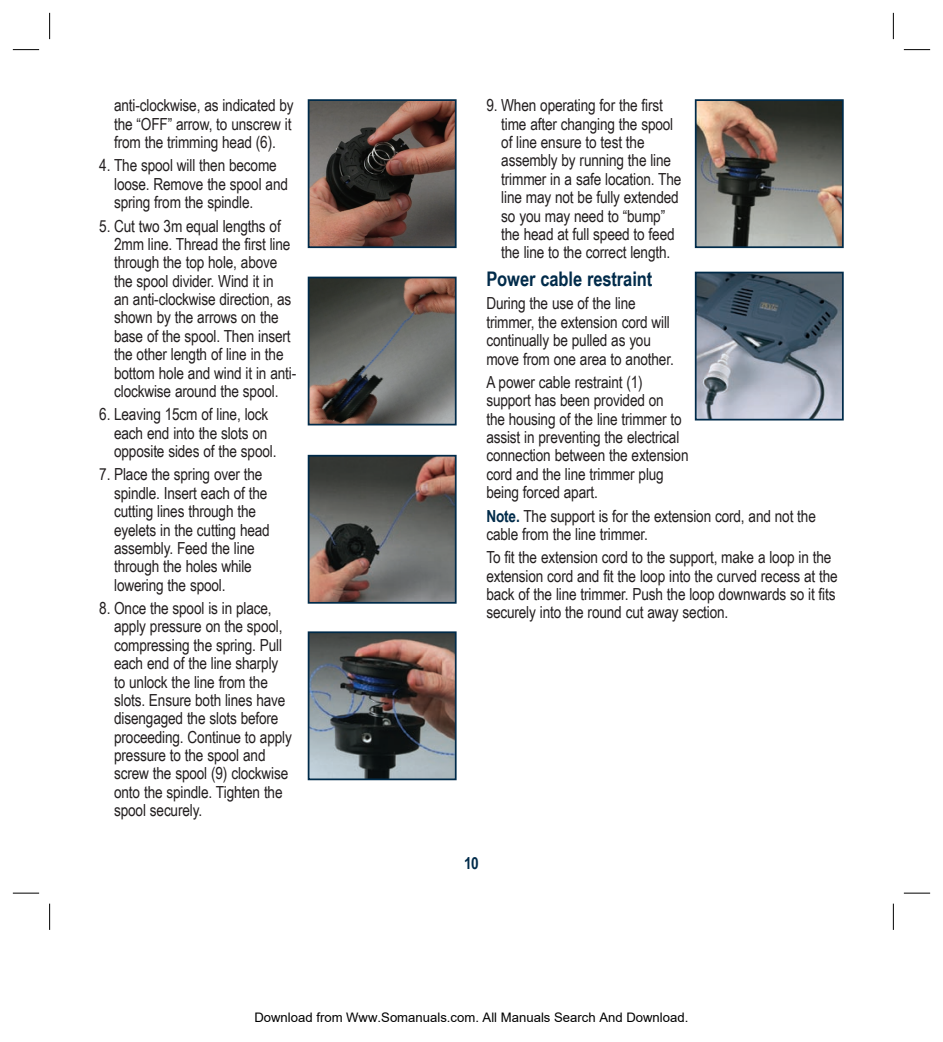
<style>
.page{position:relative;width:943px;height:1042px;background:#fff}
.page>*{position:absolute;margin:0;border:0;box-sizing:border-box;transform-origin:0 0}
.t1{font:700 20.12px "Arial Narrow";letter-spacing:-.005em;color:#002b4a}
.t2{font:16.62px/18.4px "Arial Narrow";letter-spacing:-.01em;color:#231f20}
.t3{font:700 16.62px "Arial Narrow";color:#002b4a}
.t4{font:13.12px "Arial";color:#000}
.s1{font-weight:700;color:#002b4a}
</style>
<div class="page">
<img style="left:311px;top:102px;width:142px;height:143px">
<div style="left:308px;top:99px;width:148px;height:149px;border:2px solid #002b4a"></div>
<img style="left:311px;top:280px;width:142px;height:142px">
<div style="left:308px;top:277px;width:148px;height:148px;border:2px solid #002b4a"></div>
<img style="left:311px;top:458px;width:142px;height:143px">
<div style="left:308px;top:455px;width:148px;height:149px;border:2px solid #002b4a"></div>
<img style="left:311px;top:634px;width:142px;height:143px">
<div style="left:308px;top:631px;width:148px;height:149px;border:2px solid #002b4a"></div>
<img style="left:697px;top:102px;width:143px;height:143px">
<div style="left:694px;top:99px;width:149px;height:149px;border:2px solid #002b4a"></div>
<img style="left:697px;top:275px;width:143px;height:142px">
<div style="left:694px;top:272px;width:149px;height:148px;border:2px solid #002b4a"></div>
<svg style="left:13px;top:49px;width:26px;height:1px"></svg>
<svg style="left:903px;top:49px;width:27px;height:1px"></svg>
<svg style="left:13px;top:893px;width:26px;height:1px"></svg>
<svg style="left:903px;top:893px;width:27px;height:1px"></svg>
<svg style="left:49px;top:13px;width:1px;height:26px"></svg>
<svg style="left:49px;top:903px;width:1px;height:27px"></svg>
<svg style="left:893px;top:13px;width:1px;height:26px"></svg>
<svg style="left:893px;top:903px;width:1px;height:27px"></svg>
<p class="t2" style="left:114px;top:96px;width:181px">anti-clockwise, as indicated by the “OFF” arrow, to unscrew it from the trimming head (6).</p>
<p class="t2" style="left:114px;top:156px;width:175px;text-indent:-15px">4. The spool will then become loose. Remove the spool and spring from the spindle.</p>
<p class="t2" style="left:114px;top:216px;width:184px;text-indent:-15px">5. Cut two 3m equal lengths of<br>2mm line. Thread the first line through the top hole, above the spool divider. Wind it in<br>an anti-clockwise direction, as shown by the arrows on the base of the spool. Then insert the other length of line in the bottom hole and wind it in anti&shy;clockwise around the spool.</p>
<p class="t2" style="left:114px;top:405px;width:164px;text-indent:-15px">6. Leaving 15cm of line, lock each end into the slots on opposite sides of the spool.</p>
<p class="t2" style="left:114px;top:465px;width:157px;text-indent:-15px">7. Place the spring over the spindle. Insert each of the cutting lines through the eyelets in the cutting head assembly. Feed the line through the holes while lowering the spool.</p>
<p class="t2" style="left:114px;top:599px;width:179px;text-indent:-15px">8. Once the spool is in place, apply pressure on the spool, compressing the spring. Pull each end of the line sharply to unlock the line from the slots. Ensure both lines have disengaged the slots before proceeding. Continue to apply pressure to the spool and screw the spool (9) clockwise onto the spindle. Tighten the spool securely.</p>
<p class="t2" style="left:501px;top:96px;width:182px;text-indent:-15px">9. When operating for the first time after changing the spool of line ensure to test the assembly by running the line trimmer in a safe location. The line may not be fully extended so you may need to “bump” the head at full speed to feed the line to the correct length.</p>
<p class="t1" style="left:486px;top:267px;width:167px">Power cable restraint</p>
<p class="t2" style="left:486px;top:294px;width:189px">During the use of the line trimmer, the extension cord will continually be pulled as you move from one area to another.</p>
<p class="t2" style="left:486px;top:373px;width:204px">A power cable restraint (1) support has been provided on<br>the housing of the line trimmer to assist in preventing the electrical connection between the extension cord and the line trimmer plug being forced apart.</p>
<p class="t2" style="left:486px;top:506px;width:331px"><span class="s1">Note.</span> The support is for the extension cord, and not the cable from the line trimmer.</p>
<p class="t2" style="left:486px;top:548px;width:353px">To fit the extension cord to the support, make a loop in the extension cord and fit the loop into the curved recess at the back of the line trimmer. Push the loop downwards so it fits securely into the round cut away section.</p>
<p class="t3" style="left:464px;top:853px;width:16px">10</p>
<p class="t4" style="left:254px;top:1010px;width:435px">Download from Www.Somanuals.com. All Manuals Search And Download.</p>
</div>
